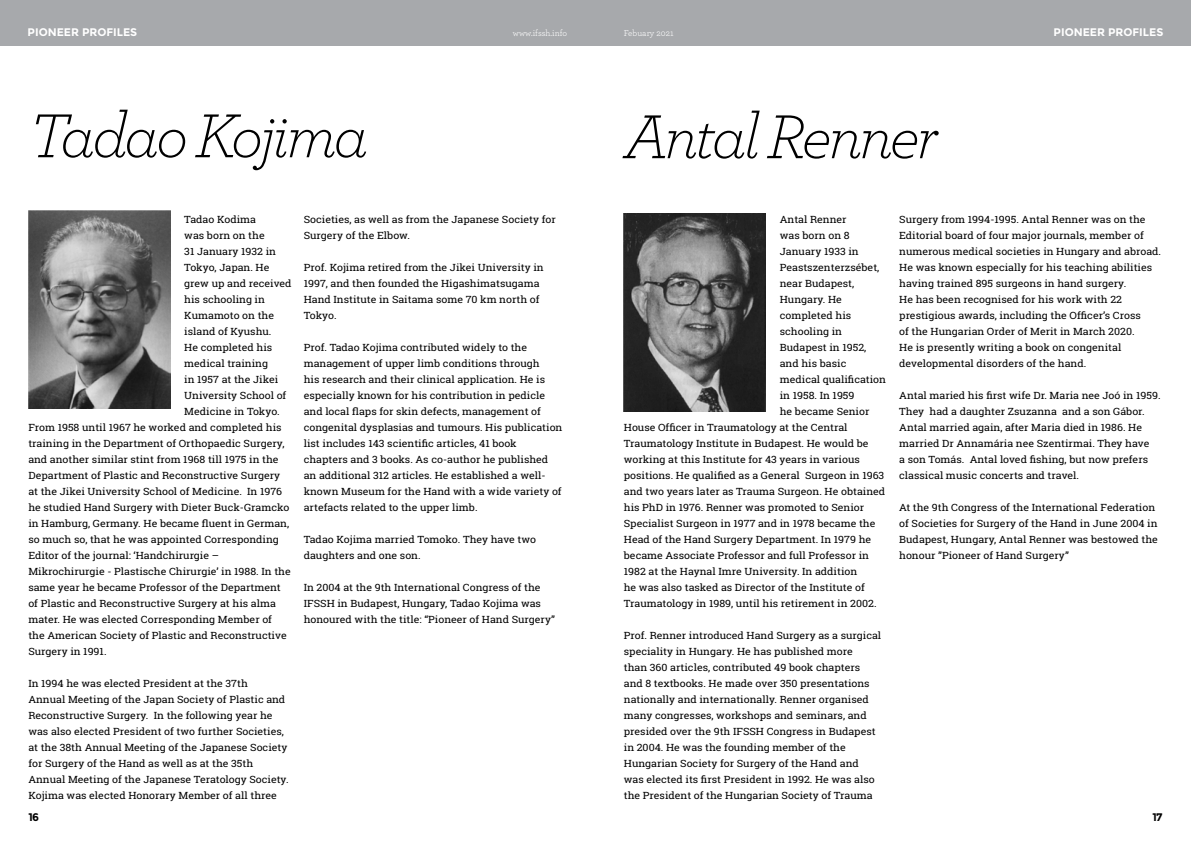
<style>
.page{position:relative;width:1191px;height:842px;background:#fff}
.page>*{position:absolute;margin:0;border:0;box-sizing:border-box;transform-origin:0 0}
.t1{font:italic 300 65px "Archer Pro";letter-spacing:-.05em;color:#000}
.t2{font:700 11px "Montserrat";color:#fff}
.t3{font:700 11px "Montserrat";color:#000}
.t4{font:10px/16px "Roboto Slab";color:#000;scale:1.06 1}
.t5{font:9px "Archer Pro";color:#fff}
</style>
<div class="page">
<div style="left:0;top:0;width:595px;height:45px;background:#a7a9ac"></div>
<img style="left:28px;top:211px;width:142px;height:197px">
<div style="left:595px;top:0;width:596px;height:45px;background:#a7a9ac"></div>
<img style="left:624px;top:213px;width:141px;height:199px">
<p class="t2" style="left:28px;top:26px;width:111px">PIONEER PROFILES</p>
<h1 class="t1" style="left:28px;top:91px;width:342px">Tadao Kojima</h1>
<p class="t5" style="left:513px;top:26px;width:56px">www.ifssh.info</p>
<p class="t5" style="left:624px;top:26px;width:51px">Febuary 2021</p>
<h1 class="t1" style="left:624px;top:92px;width:316px">Antal Renner</h1>
<p class="t2" style="left:1053px;top:26px;width:111px">PIONEER PROFILES</p>
<p class="t4" style="left:184px;top:211px;width:69px">Tadao Kodima</p>
<p class="t4" style="left:184px;top:227px;width:77px">was born on the</p>
<p class="t4" style="left:184px;top:243px;width:88px">31 January 1932 in</p>
<p class="t4" style="left:184px;top:259px;width:82px">Tokyo, Japan. He</p>
<p class="t4" style="left:184px;top:275px;width:103px">grew up and received</p>
<p class="t4" style="left:184px;top:291px;width:78px">his schooling in</p>
<p class="t4" style="left:184px;top:307px;width:86px">Kumamoto on the</p>
<p class="t4" style="left:184px;top:323px;width:84px">island of Kyushu.</p>
<p class="t4" style="left:184px;top:339px;width:84px">He completed his</p>
<p class="t4" style="left:184px;top:355px;width:80px">medical training</p>
<p class="t4" style="left:184px;top:371px;width:90px">in 1957 at the Jikei</p>
<p class="t4" style="left:184px;top:387px;width:98px">University School of</p>
<p class="t4" style="left:184px;top:403px;width:92px">Medicine in Tokyo.</p>
<p class="t4" style="left:28px;top:419px;width:240px">From 1958 until 1967 he worked and completed his</p>
<p class="t4" style="left:28px;top:435px;width:243px">training in the Department of Orthopaedic Surgery,</p>
<p class="t4" style="left:28px;top:451px;width:237px">and another similar stint from 1968 till 1975 in the</p>
<p class="t4" style="left:28px;top:467px;width:239px">Department of Plastic and Reconstructive Surgery</p>
<p class="t4" style="left:28px;top:483px;width:241px">at the Jikei University School of Medicine. In 1976</p>
<p class="t4" style="left:28px;top:499px;width:248px">he studied Hand Surgery with Dieter Buck-Gramcko</p>
<p class="t4" style="left:28px;top:515px;width:247px">in Hamburg, Germany. He became fluent in German,</p>
<p class="t4" style="left:28px;top:531px;width:238px">so much so, that he was appointed Corresponding</p>
<p class="t4" style="left:28px;top:547px;width:181px">Editor of the journal: ‘Handchirurgie –</p>
<p class="t4" style="left:28px;top:563px;width:249px">Mikrochirurgie - Plastische Chirurgie’ in 1988. In the</p>
<p class="t4" style="left:28px;top:579px;width:240px">same year he became Professor of the Department</p>
<p class="t4" style="left:28px;top:595px;width:235px">of Plastic and Reconstructive Surgery at his alma</p>
<p class="t4" style="left:28px;top:611px;width:231px">mater. He was elected Corresponding Member of</p>
<p class="t4" style="left:28px;top:627px;width:245px">the American Society of Plastic and Reconstructive</p>
<p class="t4" style="left:28px;top:643px;width:75px">Surgery in 1991.</p>
<p class="t4" style="left:28px;top:675px;width:247px">In 1994 he was elected President at the 37th<br>Annual Meeting of the Japan Society of Plastic and Reconstructive Surgery. In the following year he was also elected President of two further Societies, at the 38th Annual Meeting of the Japanese Society for Surgery of the Hand as well as at the 35th Annual Meeting of the Japanese Teratology Society.<br>Kojima was elected Honorary Member of all three</p>
<p class="t4" style="left:304px;top:211px;width:239px">Societies, as well as from the Japanese Society for<br>Surgery of the Elbow.</p>
<p class="t4" style="left:304px;top:259px;width:228px">Prof. Kojima retired from the Jikei University in 1997, and then founded the Higashimatsugama Hand Institute in Saitama some 70 km north of Tokyo.</p>
<p class="t4" style="left:304px;top:339px;width:245px">Prof. Tadao Kojima contributed widely to the management of upper limb conditions through<br>his research and their clinical application. He is especially known for his contribution in pedicle and local flaps for skin defects, management of congenital dysplasias and tumours. His publication list includes 143 scientific articles, 41 book chapters and 3 books. As co-author he published an additional 312 articles. He established a well&shy;known Museum for the Hand with a wide variety of artefacts related to the upper limb.</p>
<p class="t4" style="left:304px;top:531px;width:221px">Tadao Kojima married Tomoko. They have two daughters and one son.</p>
<p class="t4" style="left:304px;top:579px;width:238px">In 2004 at the 9th International Congress of the<br>IFSSH in Budapest, Hungary, Tadao Kojima was honoured with the title: “Pioneer of Hand Surgery”</p>
<p class="t4" style="left:780px;top:211px;width:65px">Antal Renner</p>
<p class="t4" style="left:780px;top:227px;width:67px">was born on 8</p>
<p class="t4" style="left:780px;top:243px;width:76px">January 1933 in</p>
<p class="t4" style="left:780px;top:259px;width:95px">Peastszenterzsébet,</p>
<p class="t4" style="left:780px;top:275px;width:72px">near Budapest,</p>
<p class="t4" style="left:780px;top:291px;width:60px">Hungary. He</p>
<p class="t4" style="left:780px;top:307px;width:69px">completed his</p>
<p class="t4" style="left:780px;top:323px;width:60px">schooling in</p>
<p class="t4" style="left:780px;top:339px;width:83px">Budapest in 1952,</p>
<p class="t4" style="left:780px;top:355px;width:64px">and his basic</p>
<p class="t4" style="left:780px;top:371px;width:102px">medical qualification</p>
<p class="t4" style="left:780px;top:387px;width:72px">in 1958. In 1959</p>
<p class="t4" style="left:780px;top:403px;width:86px">he became Senior</p>
<p class="t4" style="left:624px;top:419px;width:213px">House Officer in Traumatology at the Central</p>
<p class="t4" style="left:624px;top:435px;width:232px">Traumatology Institute in Budapest. He would be</p>
<p class="t4" style="left:624px;top:451px;width:224px">working at this Institute for 43 years in various</p>
<p class="t4" style="left:624px;top:467px;width:247px">positions. He qualified as a General Surgeon in 1963</p>
<p class="t4" style="left:624px;top:483px;width:248px">and two years later as Trauma Surgeon. He obtained</p>
<p class="t4" style="left:624px;top:499px;width:228px">his PhD in 1976. Renner was promoted to Senior</p>
<p class="t4" style="left:624px;top:515px;width:239px">Specialist Surgeon in 1977 and in 1978 became the</p>
<p class="t4" style="left:624px;top:531px;width:235px">Head of the Hand Surgery Department. In 1979 he</p>
<p class="t4" style="left:624px;top:547px;width:233px">became Associate Professor and full Professor in</p>
<p class="t4" style="left:624px;top:563px;width:222px">1982 at the Haynal Imre University. In addition</p>
<p class="t4" style="left:624px;top:579px;width:229px">he was also tasked as Director of the Institute of</p>
<p class="t4" style="left:624px;top:595px;width:240px">Traumatology in 1989, until his retirement in 2002.</p>
<p class="t4" style="left:624px;top:627px;width:244px">Prof. Renner introduced Hand Surgery as a surgical speciality in Hungary. He has published more<br>than 360 articles, contributed 49 book chapters and 8 textbooks. He made over 350 presentations nationally and internationally. Renner organised many congresses, workshops and seminars, and presided over the 9th IFSSH Congress in Budapest in 2004. He was the founding member of the Hungarian Society for Surgery of the Hand and was elected its first President in 1992. He was also the President of the Hungarian Society of Trauma</p>
<p class="t4" style="left:899px;top:211px;width:249px">Surgery from 1994-1995. Antal Renner was on the Editorial board of four major journals, member of numerous medical societies in Hungary and abroad.<br>He was known especially for his teaching abilities having trained 895 surgeons in hand surgery.<br>He has been recognised for his work with 22 prestigious awards, including the Officer’s Cross<br>of the Hungarian Order of Merit in March 2020.<br>He is presently writing a book on congenital developmental disorders of the hand.</p>
<p class="t4" style="left:899px;top:387px;width:248px">Antal maried his first wife Dr. Maria nee Joó in 1959.<br>They had a daughter Zsuzanna and a son Gábor.<br>Antal married again, after Maria died in 1986. He married Dr Annamária nee Szentirmai. They have<br>a son Tomás. Antal loved fishing, but now prefers classical music concerts and travel.</p>
<p class="t4" style="left:899px;top:499px;width:245px">At the 9th Congress of the International Federation of Societies for Surgery of the Hand in June 2004 in Budapest, Hungary, Antal Renner was bestowed the honour ”Pioneer of Hand Surgery”</p>
<p class="t3" style="left:28px;top:811px;width:12px">16</p>
<p class="t3" style="left:1152px;top:811px;width:12px">17</p>
</div>
